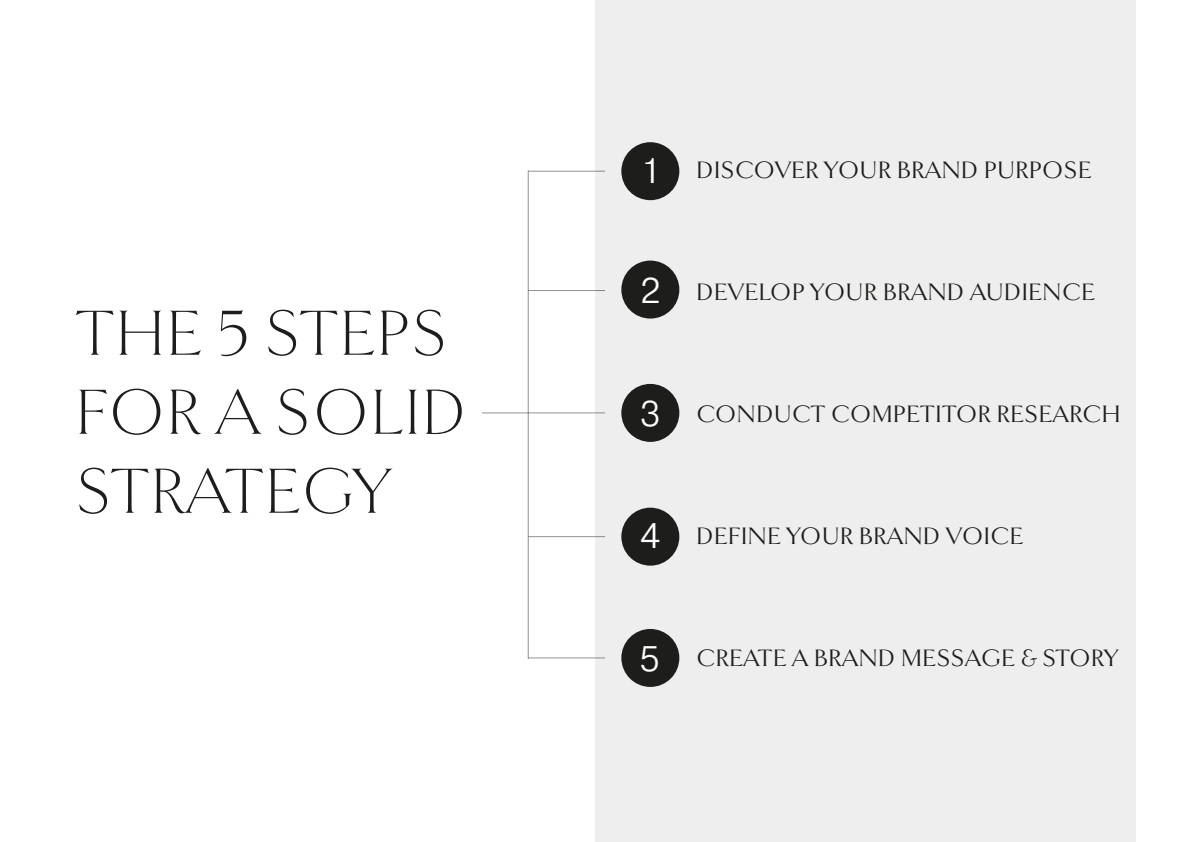
<style>
.page{position:relative;width:1191px;height:842px;background:#fff}
.page>*{position:absolute;margin:0;border:0;box-sizing:border-box;transform-origin:0 0}
.t1{font:300 67px/79px "Goldenbook";color:#1d1d1b}
.t2{font:300 35.5px "Pragmatica";color:#fff}
.t3{font:25px "Goldenbook";color:#1d1d1b}
</style>
<div class="page">
<div style="left:595px;top:0;width:541px;height:842px;background:#eee"></div>
<div style="left:621px;top:142px;width:58px;height:58px;background:#1d1d1b;border-radius:50%"></div>
<div style="left:621px;top:384px;width:58px;height:58px;background:#1d1d1b;border-radius:50%"></div>
<div style="left:621px;top:261px;width:58px;height:58px;background:#1d1d1b;border-radius:50%"></div>
<div style="left:621px;top:508px;width:58px;height:58px;background:#1d1d1b;border-radius:50%"></div>
<div style="left:621px;top:629px;width:58px;height:58px;background:#1d1d1b;border-radius:50%"></div>
<hr style="left:528px;top:170px;width:1px;height:489px;background:#1d1d1b">
<hr style="left:528px;top:171px;width:77px;height:1px;background:#1d1d1b">
<hr style="left:528px;top:290px;width:77px;height:1px;background:#1d1d1b">
<hr style="left:482px;top:412px;width:123px;height:1px;background:#1d1d1b">
<hr style="left:528px;top:536px;width:77px;height:1px;background:#1d1d1b">
<hr style="left:528px;top:657px;width:77px;height:1px;background:#1d1d1b">
<h1 class="t1" style="left:75px;top:294px;width:394px">THE 5 STEPS<br>FOR A SOLID<br>STRATEGY</h1>
<h2 class="t2" style="left:640px;top:148px;width:22px">1</h2>
<h2 class="t2" style="left:640px;top:268px;width:22px">2</h2>
<p class="t3" style="left:696px;top:156px;width:397px">DISCOVER YOUR BRAND PURPOSE</p>
<p class="t3" style="left:696px;top:278px;width:400px">DEVELOP YOUR BRAND AUDIENCE</p>
<h2 class="t2" style="left:640px;top:391px;width:22px">3</h2>
<p class="t3" style="left:696px;top:400px;width:426px">CONDUCT COMPETITOR RESEARCH</p>
<h2 class="t2" style="left:640px;top:513px;width:22px">4</h2>
<p class="t3" style="left:696px;top:522px;width:329px">DEFINE YOUR BRAND VOICE</p>
<h2 class="t2" style="left:639px;top:636px;width:22px">5</h2>
<p class="t3" style="left:696px;top:644px;width:423px">CREATE A BRAND MESSAGE &amp; STORY</p>
</div>
